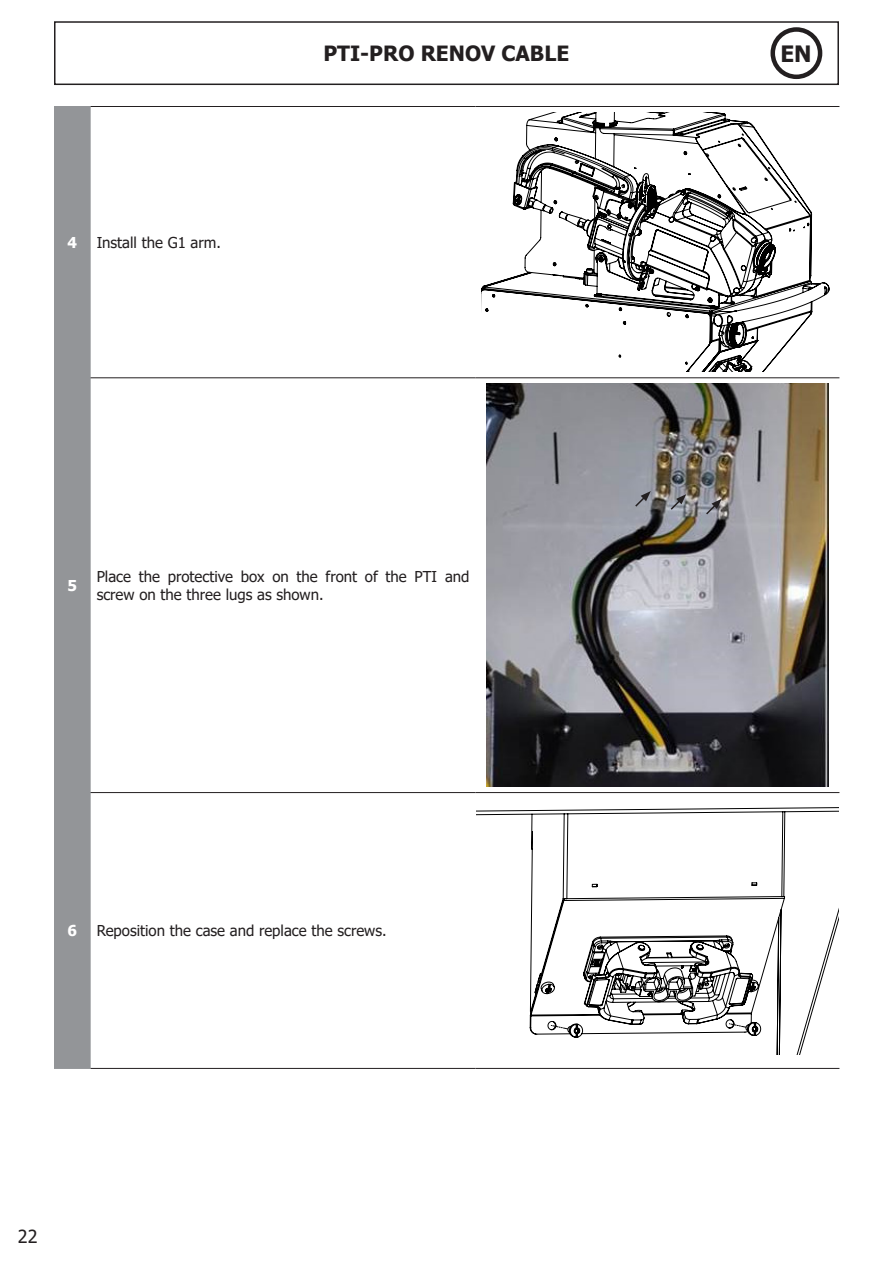
<style>
.page{position:relative;width:893px;height:1263px;background:#fff}
.page>*{position:absolute;margin:0;border:0;box-sizing:border-box;transform-origin:0 0}
.t1{font:700 22.5px "Tahoma";color:#231f20}
.t2{font:700 21px "Tahoma";color:#231f20}
.t3{font:18px "Tahoma";color:#231f20}
.t4{font:15px/18px "Tahoma";color:#231f20}
.t5{font:700 15px "Tahoma";color:#fff}
</style>
<div class="page">
<div style="left:54px;top:21px;width:785px;height:64px;border:2px solid #231f20"></div>
<div style="left:770px;top:27px;width:52px;height:52px;border:4px solid #231f20;border-radius:50%"></div>
<div style="left:54px;top:107px;width:37px;height:961px;background:#939598"></div>
<hr style="left:54px;top:106px;width:37px;height:1px;background:#939598">
<hr style="left:54px;top:378px;width:37px;height:1px;background:#939598">
<hr style="left:54px;top:792px;width:37px;height:1px;background:#939598">
<hr style="left:54px;top:1068px;width:37px;height:1px;background:#939598">
<hr style="left:91px;top:106px;width:384px;height:1px;background:#231f20">
<hr style="left:475px;top:106px;width:364px;height:1px;background:#231f20">
<hr style="left:91px;top:378px;width:384px;height:1px;background:#231f20">
<hr style="left:475px;top:378px;width:364px;height:1px;background:#231f20">
<hr style="left:91px;top:792px;width:384px;height:1px;background:#231f20">
<hr style="left:475px;top:792px;width:364px;height:1px;background:#231f20">
<hr style="left:91px;top:1068px;width:384px;height:1px;background:#231f20">
<hr style="left:475px;top:1068px;width:364px;height:1px;background:#231f20">
<svg style="left:481px;top:112px;width:349px;height:260px"></svg>
<img style="left:486px;top:384px;width:343px;height:402px">
<svg style="left:634px;top:491px;width:17px;height:17px"></svg>
<svg style="left:669px;top:494px;width:17px;height:17px"></svg>
<svg style="left:704px;top:499px;width:18px;height:17px"></svg>
<svg style="left:477px;top:807px;width:361px;height:247px"></svg>
<svg style="left:729px;top:1023px;width:17px;height:4px"></svg>
<svg style="left:551px;top:1025px;width:17px;height:4px"></svg>
<p class="t5" style="left:68px;top:232px;width:11px">4</p>
<p class="t4" style="left:97px;top:234px;width:126px">Install the G1 arm.</p>
<h2 class="t2" style="left:323px;top:39px;width:247px">PTI-PRO RENOV CABLE</h2>
<h1 class="t1" style="left:780px;top:38px;width:33px">EN</h1>
<p class="t5" style="left:68px;top:575px;width:11px">5</p>
<p class="t4" style="left:97px;top:568px;width:374px">Place the protective box on the front of the PTI and screw on the three lugs as shown.</p>
<p class="t5" style="left:68px;top:920px;width:11px">6</p>
<p class="t4" style="left:97px;top:922px;width:291px">Reposition the case and replace the screws.</p>
<p class="t3" style="left:18px;top:1224px;width:21px">22</p>
</div>
